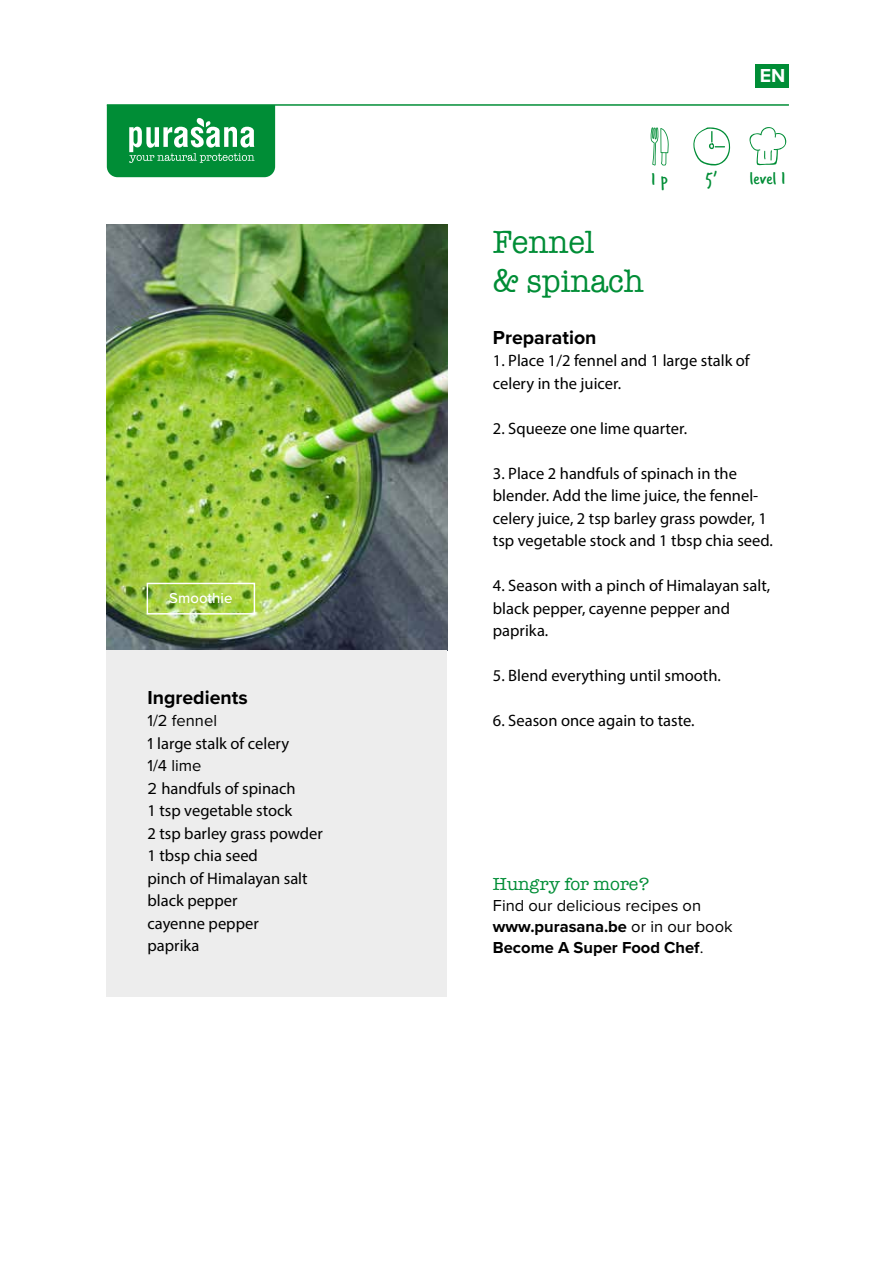
<style>
.page{position:relative;width:893px;height:1263px;background:#fff}
.page>*{position:absolute;margin:0;border:0;box-sizing:border-box;transform-origin:0 0}
.t1{font:33px/39.6px "American Typewriter";color:#008d36;scale:.95 1}
.t2{font:700 19.5px "Proxima Nova";color:#000}
.t3{font:19.5px "Verveine";color:#008d36}
.t4{font:700 19.5px "Proxima Nova";color:#fff}
.t5{font:18px "American Typewriter";color:#008d36}
.t6{font:16.5px/22.5px "Myriad Pro";color:#000}
.t7{font:16.5px/21px "Proxima Nova";color:#000}
.t8{font:500 15px "Proxima Nova";color:#fff}
.s1{font-family:"Proxima Nova"}
.s2{font-weight:700}
</style>
<div class="page">
<img style="left:107px;top:225px;width:340px;height:425px">
<div style="left:107px;top:650px;width:340px;height:347px;background:#ededed"></div>
<svg style="left:107px;top:106px;width:168px;height:71px;background:#279e54"></svg>
<div style="left:147px;top:583px;width:108px;height:31px;border:1px solid #fff"></div>
<hr style="left:107px;top:104px;width:682px;height:2px;background:#008d36">
<svg style="left:650px;top:127px;width:19px;height:39px"></svg>
<svg style="left:749px;top:127px;width:37px;height:39px"></svg>
<div style="left:755px;top:64px;width:34px;height:24px;background:#008d36"></div>
<svg style="left:693px;top:127px;width:38px;height:39px"></svg>
<p class="t8" style="left:169px;top:589px;width:65px">Smoothie</p>
<p class="t2" style="left:147px;top:685px;width:102px">Ingredients</p>
<p class="t7" style="left:147px;top:710px;width:71px">1/2 fennel</p>
<p class="t6" style="left:147px;top:731px;width:143px"><span class="s1">1</span> large stalk of celery</p>
<p class="t7" style="left:147px;top:755px;width:55px">1/4 lime</p>
<p class="t6" style="left:147px;top:776px;width:177px"><span class="s1">2</span> handfuls of spinach<br>1 tsp vegetable stock<br>2 tsp barley grass powder<br>1 tbsp chia seed<br>pinch of Himalayan salt black pepper<br>cayenne pepper<br>paprika</p>
<p class="t4" style="left:760px;top:64px;width:27px">EN</p>
<h1 class="t1" style="left:493px;top:221px;width:160px">Fennel<br>&amp; spinach</h1>
<p class="t3" style="left:749px;top:165px;width:38px;rotate:-2deg">level 1</p>
<p class="t2" style="left:493px;top:326px;width:105px">Preparation</p>
<p class="t6" style="left:493px;top:349px;width:258px">1. Place 1/2 fennel and 1 large stalk of celery in the juicer.</p>
<p class="t6" style="left:493px;top:417px;width:196px">2. Squeeze one lime quarter.</p>
<p class="t6" style="left:493px;top:462px;width:282px">3. Place 2 handfuls of spinach in the blender. Add the lime juice, the fennel&shy;celery juice, 2 tsp barley grass powder, 1 tsp vegetable stock and 1 tbsp chia seed.</p>
<p class="t6" style="left:493px;top:574px;width:279px">4. Season with a pinch of Himalayan salt, black pepper, cayenne pepper and paprika.</p>
<p class="t6" style="left:493px;top:664px;width:230px">5. Blend everything until smooth.</p>
<p class="t6" style="left:493px;top:709px;width:203px">6. Season once again to taste.</p>
<p class="t5" style="left:493px;top:871px;width:158px">Hungry for more?</p>
<p class="t7" style="left:493px;top:896px;width:241px">Find our delicious recipes on <span class="s2">www.purasana.be</span> or in our book<br><span class="s2">Become A Super Food Chef</span>.</p>
</div>
